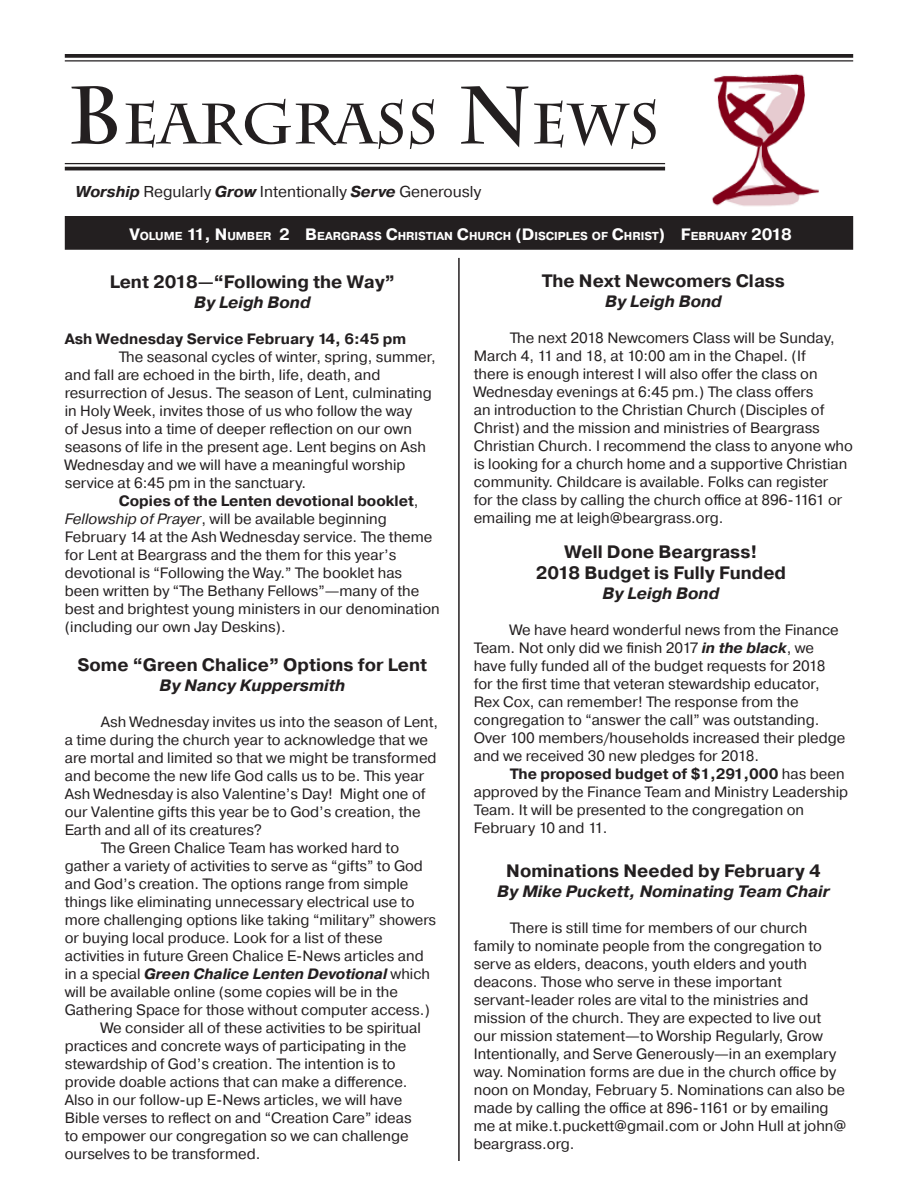
<style>
.page{position:relative;width:918px;height:1188px;background:#fff}
.page>*{position:absolute;margin:0;border:0;box-sizing:border-box;transform-origin:0 0}
.t1{font:700 56.7px "Charlemagne Std";color:#231f20}
.heading_1-_centered{font:700 18px "Pragmatica";color:#231f20}
.Subhead_2-_left-12{font:700 18px "Pragmatica";color:#231f20}
.heading_1-_centered-2{font:italic 700 16.5px "Pragmatica";color:#231f20}
.Newsletter_Item_Line{font:italic 700 16.5px "Pragmatica";color:#231f20}
.heading_3-names-_11{font:italic 700 16.5px "Pragmatica";color:#231f20}
.t2{font:15.75px "Pragmatica";color:#231f20}
.Body_text_with_inden{font:15px/18px "Pragmatica";color:#231f20}
.t3{font:700 15px "Pragmatica";color:#231f20}
.t4{font:700 11.55px "Pragmatica";color:#fff}
.s1{font-size:81px}
.s2{font-weight:700;font-style:italic}
.s3{font-size:16.5px}
.s4{font-weight:700}
.s5{font-style:italic}
</style>
<div class="page">
<div style="left:66px;top:217px;width:786px;height:32px;background:#231f20"></div>
<div style="left:65px;top:216px;width:788px;height:34px;border:2px solid #231f20"></div>
<svg style="left:65px;top:54px;width:788px;height:4px;background:#302c2d"></svg>
<hr style="left:65px;top:60px;width:788px;height:2px;background:#231f20">
<hr style="left:65px;top:163px;width:600px;height:1px;background:#231f20">
<hr style="left:65px;top:167px;width:600px;height:3px;background:#231f20">
<img style="left:712px;top:73px;width:107px;height:133px">
<hr style="left:458px;top:258px;width:2px;height:903px;background:#231f20">
<p class="t1" style="left:68px;top:91px;width:593px"><span class="s1">B</span>EARGRASS <span class="s1">N</span>EWS</p>
<p class="t2" style="left:76px;top:182px;width:407px"><span class="s2">Worship</span> Regularly <span class="s2">Grow</span> Intentionally <span class="s2">Serve</span> Generously</p>
<p class="t4" style="left:129px;top:229px;width:664px"><span class="s3">V</span>OLUME <span class="s3">11, N</span>UMBER <span class="s3">2 B</span> EARGRASS <span class="s3">C</span>HRISTIAN <span class="s3">C</span>HURCH <span class="s3">(D</span>ISCIPLES OF <span class="s3">C</span>HRIST<span class="s3">) F</span>EBRUARY <span class="s3">2018</span></p>
<p class="heading_1-_centered" style="left:110px;top:270px;width:287px">Lent 2018—“Following the Way”</p>
<p class="heading_3-names-_11" style="left:194px;top:292px;width:118px">By Leigh Bond</p>
<p class="t3" style="left:65px;top:329px;width:343px">Ash Wednesday Service February 14, 6:45 pm</p>
<p class="Body_text_with_inden" style="left:65px;top:348px;width:373px;text-indent:54px">The seasonal cycles of winter, spring, summer, and fall are echoed in the birth, life, death, and resurrection of Jesus. The season of Lent, culminating in Holy Week, invites those of us who follow the way<br>of Jesus into a time of deeper reflection on our own seasons of life in the present age. Lent begins on Ash Wednesday and we will have a meaningful worship service at 6:45 pm in the sanctuary.</p>
<p class="Body_text_with_inden" style="left:65px;top:492px;width:376px;text-indent:54px"><span class="s4">Copies of the Lenten devotional booklet</span>, <span class="s5">Fellowship of Prayer</span>, will be available beginning February 14 at the Ash Wednesday service. The theme for Lent at Beargrass and the them for this year’s devotional is “Following the Way.” The booklet has been written by “The Bethany Fellows”—many of the best and brightest young ministers in our denomination (including our own Jay Deskins).</p>
<p class="Subhead_2-_left-12" style="left:77px;top:653px;width:351px">Some “Green Chalice” Options for Lent</p>
<p class="Newsletter_Item_Line" style="left:159px;top:675px;width:187px">By Nancy Kuppersmith</p>
<p class="Body_text_with_inden" style="left:65px;top:713px;width:375px;text-indent:36px">Ash Wednesday invites us into the season of Lent, a time during the church year to acknowledge that we are mortal and limited so that we might be transformed and become the new life God calls us to be. This year Ash Wednesday is also Valentine’s Day! Might one of our Valentine gifts this year be to God’s creation, the Earth and all of its creatures?</p>
<p class="Body_text_with_inden" style="left:65px;top:839px;width:373px;text-indent:36px">The Green Chalice Team has worked hard to gather a variety of activities to serve as “gifts” to God and God’s creation. The options range from simple things like eliminating unnecessary electrical use to more challenging options like taking “military” showers or buying local produce. Look for a list of these activities in future Green Chalice E-News articles and in a special <span class="s2">Green Chalice Lenten Devotional</span> which will be available online (some copies will be in the Gathering Space for those without computer access.)</p>
<p class="Body_text_with_inden" style="left:65px;top:1019px;width:358px;text-indent:36px">We consider all of these activities to be spiritual practices and concrete ways of participating in the stewardship of God’s creation. The intention is to provide doable actions that can make a difference.<br>Also in our follow-up E-News articles, we will have Bible verses to reflect on and “Creation Care” ideas to empower our congregation so we can challenge ourselves to be transformed.</p>
<p class="heading_1-_centered" style="left:542px;top:269px;width:245px">The Next Newcomers Class</p>
<p class="heading_1-_centered-2" style="left:605px;top:291px;width:118px">By Leigh Bond</p>
<p class="Body_text_with_inden" style="left:474px;top:329px;width:381px;text-indent:36px">The next 2018 Newcomers Class will be Sunday, March 4, 11 and 18, at 10:00 am in the Chapel. (If<br>there is enough interest I will also offer the class on Wednesday evenings at 6:45 pm.) The class offers<br>an introduction to the Christian Church (Disciples of Christ) and the mission and ministries of Beargrass Christian Church. I recommend the class to anyone who is looking for a church home and a supportive Christian community. Childcare is available. Folks can register<br>for the class by calling the church office at 896-1161 or emailing me at leigh@beargrass.org.</p>
<p class="heading_1-_centered" style="left:564px;top:540px;width:194px">Well Done Beargrass!</p>
<p class="heading_1-_centered" style="left:536px;top:561px;width:252px">2018 Budget is Fully Funded</p>
<p class="heading_1-_centered-2" style="left:603px;top:583px;width:118px">By Leigh Bond</p>
<p class="Body_text_with_inden" style="left:474px;top:621px;width:373px;text-indent:36px">We have heard wonderful news from the Finance Team. Not only did we finish 2017 <span class="s2">in the black</span>, we have fully funded all of the budget requests for 2018 for the first time that veteran stewardship educator, Rex Cox, can remember! The response from the congregation to “answer the call” was outstanding.<br>Over 100 members/households increased their pledge and we received 30 new pledges for 2018.</p>
<p class="Body_text_with_inden" style="left:474px;top:765px;width:376px;text-indent:36px"><span class="s4">The proposed budget of $1,291,000</span> has been approved by the Finance Team and Ministry Leadership Team. It will be presented to the congregation on February 10 and 11.</p>
<p class="heading_1-_centered" style="left:506px;top:860px;width:316px">Nominations Needed by February 4</p>
<p class="heading_1-_centered-2" style="left:497px;top:881px;width:334px">By Mike Puckett, Nominating Team Chair</p>
<p class="Body_text_with_inden" style="left:474px;top:919px;width:374px;text-indent:36px">There is still time for members of our church family to nominate people from the congregation to serve as elders, deacons, youth elders and youth deacons. Those who serve in these important servant-leader roles are vital to the ministries and mission of the church. They are expected to live out our mission statement—to Worship Regularly, Grow Intentionally, and Serve Generously—in an exemplary way. Nomination forms are due in the church office by noon on Monday, February 5. Nominations can also be made by calling the office at 896-1161 or by emailing me at mike.t.puckett@gmail.com or John Hull at john@ beargrass.org.</p>
</div>
